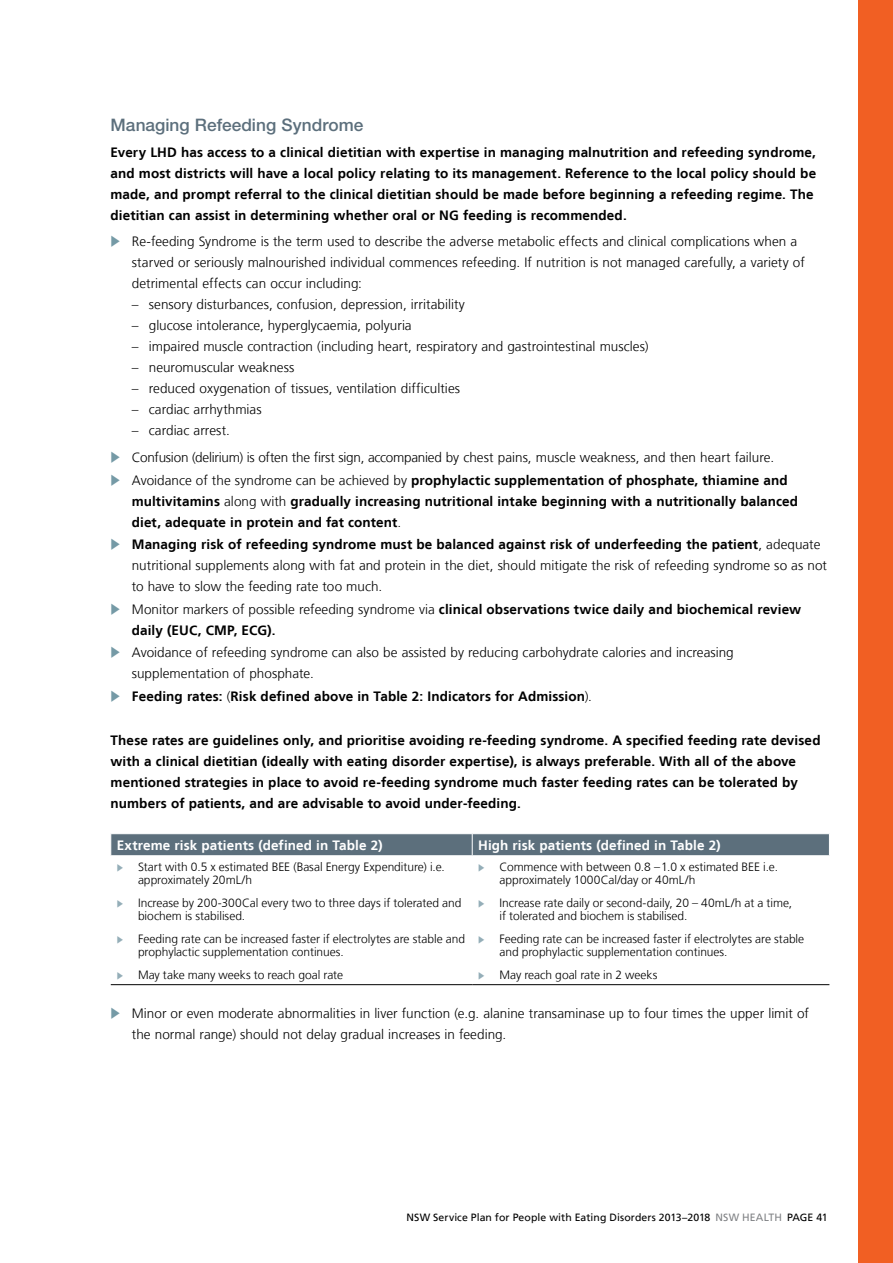
<style>
.page{position:relative;width:893px;height:1263px;background:#fff}
.page>*{position:absolute;margin:0;border:0;box-sizing:border-box;transform-origin:0 0}
.t1{font:500 17.25px "Helvetica Neue";color:#5c6f7c}
.t2{font:300 13.5px/21px "Frutiger LT";color:#000}
.t3{font:700 13.5px/21px "Frutiger LT";letter-spacing:.01em;color:#000}
.t4{font:700 13.5px "Frutiger LT";letter-spacing:.01em;color:#fff}
.t5{font:300 12px/13.5px "Frutiger LT";color:#000}
.t6{font:10.5px "Frutiger LT";letter-spacing:.005em;color:#000}
.s1{color:#759aa6}
.s2{font-weight:300}
.s3{font-weight:700}
.s4{color:#94aeb8}
.s5{color:#808285}
</style>
<div class="page">
<hr style="left:111px;top:984px;width:361px;height:1px;background:#000">
<hr style="left:472px;top:984px;width:357px;height:1px;background:#000">
<div style="left:111px;top:834px;width:718px;height:21px;background:#5c6f7c"></div>
<div style="left:858px;top:0;width:35px;height:1263px;background:#f15f23"></div>
<p class="t1" style="left:111px;top:115px;width:254px">Managing Refeeding Syndrome</p>
<p class="t3" style="left:111px;top:141px;width:707px">Every LHD has access to a clinical dietitian with expertise in managing malnutrition and refeeding syndrome, and most districts will have a local policy relating to its management. Reference to the local policy should be made, and prompt referral to the clinical dietitian should be made before beginning a refeeding regime. The dietitian can assist in determining whether oral or NG feeding is recommended.</p>
<p class="t2" style="left:132px;top:231px;width:675px;text-indent:-21px"><span class="s1">◆</span> Re-feeding Syndrome is the term used to describe the adverse metabolic effects and clinical complications when a starved or seriously malnourished individual commences refeeding. If nutrition is not managed carefully, a variety of detrimental effects can occur including:</p>
<p class="t2" style="left:132px;top:294px;width:335px">– sensory disturbances, confusion, depression, irritability</p>
<p class="t2" style="left:132px;top:315px;width:281px">– glucose intolerance, hyperglycaemia, polyuria</p>
<p class="t2" style="left:132px;top:336px;width:518px">– impaired muscle contraction (including heart, respiratory and gastrointestinal muscles)</p>
<p class="t2" style="left:132px;top:357px;width:164px">– neuromuscular weakness</p>
<p class="t2" style="left:132px;top:378px;width:330px">– reduced oxygenation of tissues, ventilation difficulties</p>
<p class="t2" style="left:132px;top:399px;width:131px">– cardiac arrhythmias</p>
<p class="t2" style="left:132px;top:420px;width:100px">– cardiac arrest.</p>
<p class="t2" style="left:111px;top:447px;width:665px"><span class="s1">◆</span> Confusion (delirium) is often the first sign, accompanied by chest pains, muscle weakness, and then heart failure.</p>
<p class="t3" style="left:132px;top:469px;width:668px;text-indent:-21px"><span class="s1">◆</span> <span class="s2">Avoidance of the syndrome can be achieved by</span> prophylactic supplementation of phosphate, thiamine and multivitamins <span class="s2">along with</span> gradually increasing nutritional intake beginning with a nutritionally balanced diet, adequate in protein and fat content<span class="s2">.</span></p>
<p class="t2" style="left:132px;top:534px;width:697px;text-indent:-21px"><span class="s1">◆</span> <span class="s3">Managing risk of refeeding syndrome must be balanced against risk of underfeeding the patient</span>, adequate nutritional supplements along with fat and protein in the diet, should mitigate the risk of refeeding syndrome so as not to have to slow the feeding rate too much.</p>
<p class="t3" style="left:132px;top:598px;width:671px;text-indent:-21px"><span class="s1">◆</span> <span class="s2">Monitor markers of possible refeeding syndrome via</span> clinical observations twice daily and biochemical review daily (EUC, CMP, ECG).</p>
<p class="t2" style="left:132px;top:642px;width:603px;text-indent:-21px"><span class="s1">◆</span> Avoidance of refeeding syndrome can also be assisted by reducing carbohydrate calories and increasing supplementation of phosphate.</p>
<p class="t3" style="left:111px;top:685px;width:483px"><span class="s1">◆</span> Feeding rates: <span class="s2">(</span>Risk defined above in Table 2: Indicators for Admission<span class="s2">).</span></p>
<p class="t3" style="left:111px;top:729px;width:711px">These rates are guidelines only, and prioritise avoiding re-feeding syndrome. A specified feeding rate devised with a clinical dietitian (ideally with eating disorder expertise), is always preferable. With all of the above mentioned strategies in place to avoid re-feeding syndrome much faster feeding rates can be tolerated by numbers of patients, and are advisable to avoid under-feeding.</p>
<p class="t4" style="left:117px;top:837px;width:267px">Extreme risk patients (defined in Table 2)</p>
<p class="t4" style="left:478px;top:837px;width:244px">High risk patients (defined in Table 2)</p>
<p class="t5" style="left:138px;top:860px;width:308px;text-indent:-21px"><span class="s4">◆</span> Start with 0.5 x estimated BEE (Basal Energy Expenditure) i.e. approximately 20mL/h</p>
<p class="t5" style="left:138px;top:896px;width:325px;text-indent:-21px"><span class="s4">◆</span> Increase by 200-300Cal every two to three days if tolerated and biochem is stabilised.</p>
<p class="t5" style="left:138px;top:932px;width:329px;text-indent:-21px"><span class="s4">◆</span> Feeding rate can be increased faster if electrolytes are stable and prophylactic supplementation continues.</p>
<p class="t5" style="left:117px;top:968px;width:228px"><span class="s4">◆</span> May take many weeks to reach goal rate</p>
<p class="t5" style="left:499px;top:860px;width:280px;text-indent:-21px"><span class="s4">◆</span> Commence with between 0.8 –1.0 x estimated BEE i.e. approximately 1000Cal/day or 40mL/h</p>
<p class="t5" style="left:499px;top:896px;width:294px;text-indent:-21px"><span class="s4">◆</span> Increase rate daily or second-daily, 20 – 40mL/h at a time, if tolerated and biochem is stabilised.</p>
<p class="t5" style="left:499px;top:932px;width:306px;text-indent:-21px"><span class="s4">◆</span> Feeding rate can be increased faster if electrolytes are stable and prophylactic supplementation continues.</p>
<p class="t5" style="left:478px;top:968px;width:181px"><span class="s4">◆</span> May reach goal rate in 2 weeks</p>
<p class="t2" style="left:132px;top:1003px;width:679px;text-indent:-21px"><span class="s1">◆</span> Minor or even moderate abnormalities in liver function (e.g. alanine transaminase up to four times the upper limit of the normal range) should not delay gradual increases in feeding.</p>
<p class="t6" style="left:406px;top:1211px;width:423px">NSW Service Plan for People with Eating Disorders 2013–2018 <span class="s5">NSW Health</span> PAGE 41</p>
</div>
